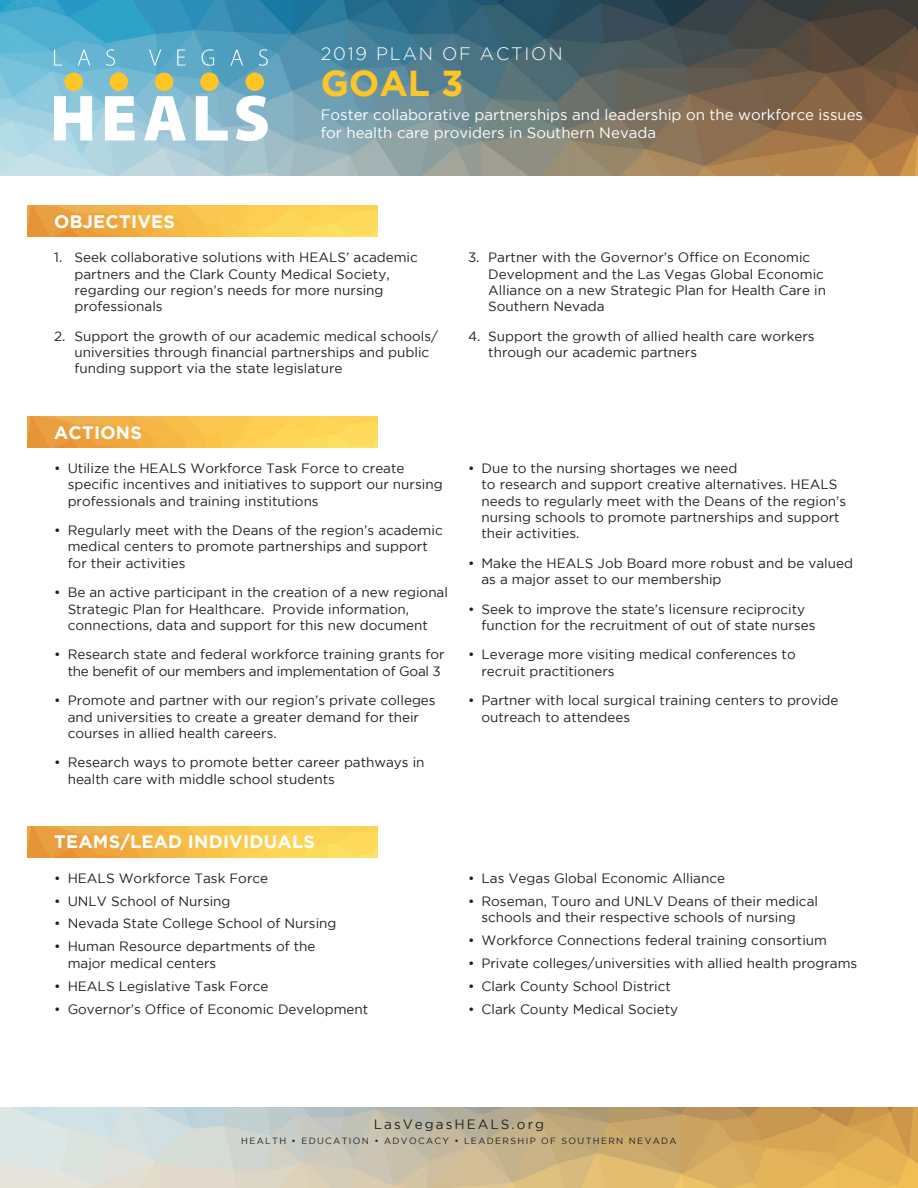
<style>
.page{position:relative;width:918px;height:1188px;background:#fff}
.page>*{position:absolute;margin:0;border:0;box-sizing:border-box;transform-origin:0 0}
.t1{font:700 36px "Gotham";color:#fec527}
.t2{font:700 18px "Gotham";letter-spacing:.015em;color:#fff}
.t3{font:300 18px "Gotham";letter-spacing:.1em;color:#fff}
.t4{font:15px/18px "Gotham";color:#fff}
.t5{font:13.5px/16.2px "Gotham";color:#231f20}
.t6{font:13.5px "Gotham";letter-spacing:.15em;color:#231f20}
.t7{font:9px "Gotham";letter-spacing:.15em;color:#231f20}
</style>
<div class="page">
<img style="left:0;top:0;width:918px;height:176px">
<img style="left:0;top:1107px;width:918px;height:81px">
<svg style="left:54px;top:49px;width:214px;height:92px"></svg>
<img style="left:27px;top:205px;width:351px;height:32px">
<img style="left:27px;top:417px;width:351px;height:31px">
<img style="left:27px;top:826px;width:351px;height:31px">
<h2 class="t2" style="left:54px;top:211px;width:122px">OBJECTIVES</h2>
<h2 class="t3" style="left:321px;top:43px;width:243px">2019 PLAN OF ACTION</h2>
<h1 class="t1" style="left:321px;top:62px;width:144px">GOAL 3</h1>
<p class="t4" style="left:321px;top:106px;width:544px">Foster collaborative partnerships and leadership on the workforce issues for health care providers in Southern Nevada</p>
<p class="t5" style="left:74px;top:249px;width:345px;text-indent:-20px">1. Seek collaborative solutions with HEALS’ academic partners and the Clark County Medical Society, regarding our region’s needs for more nursing professionals</p>
<p class="t5" style="left:74px;top:328px;width:365px;text-indent:-20px">2. Support the growth of our academic medical schools/ universities through financial partnerships and public funding support via the state legislature</p>
<h2 class="t2" style="left:54px;top:422px;width:89px">ACTIONS</h2>
<p class="t5" style="left:68px;top:460px;width:376px;text-indent:-14px">• Utilize the HEALS Workforce Task Force to create specific incentives and initiatives to support our nursing professionals and training institutions</p>
<p class="t5" style="left:68px;top:522px;width:377px;text-indent:-14px">• Regularly meet with the Deans of the region’s academic medical centers to promote partnerships and support for their activities</p>
<p class="t5" style="left:68px;top:584px;width:382px;text-indent:-14px">• Be an active participant in the creation of a new regional<br>Strategic Plan for Healthcare. Provide information, connections, data and support for this new document</p>
<p class="t5" style="left:54px;top:646px;width:392px;text-align:right">• Research state and federal workforce training grants for the benefit of our members and implementation of Goal 3</p>
<p class="t5" style="left:68px;top:692px;width:369px;text-indent:-14px">• Promote and partner with our region’s private colleges and universities to create a greater demand for their courses in allied health careers.</p>
<p class="t5" style="left:68px;top:754px;width:358px;text-indent:-14px">• Research ways to promote better career pathways in health care with middle school students</p>
<h2 class="t2" style="left:54px;top:832px;width:262px">TEAMS/LEAD INDIVIDUALS</h2>
<p class="t5" style="left:54px;top:869px;width:215px">• HEALS Workforce Task Force</p>
<p class="t5" style="left:54px;top:892px;width:178px">• UNLV School of Nursing</p>
<p class="t5" style="left:54px;top:915px;width:284px">• Nevada State College School of Nursing</p>
<p class="t5" style="left:68px;top:938px;width:249px;text-indent:-14px">• Human Resource departments of the major medical centers</p>
<p class="t5" style="left:54px;top:977px;width:216px">• HEALS Legislative Task Force</p>
<p class="t5" style="left:54px;top:1000px;width:316px">• Governor’s Office of Economic Development</p>
<p class="t5" style="left:488px;top:249px;width:339px;text-indent:-20px">3. Partner with the Governor’s Office on Economic Development and the Las Vegas Global Economic Alliance on a new Strategic Plan for Health Care in Southern Nevada</p>
<p class="t5" style="left:488px;top:328px;width:328px;text-indent:-20px">4. Support the growth of allied health care workers through our academic partners</p>
<p class="t5" style="left:482px;top:460px;width:366px;text-indent:-14px">• Due to the nursing shortages we need<br>to research and support creative alternatives. HEALS needs to regularly meet with the Deans of the region’s nursing schools to promote partnerships and support their activities.</p>
<p class="t5" style="left:482px;top:555px;width:373px;text-indent:-14px">• Make the HEALS Job Board more robust and be valued as a major asset to our membership</p>
<p class="t5" style="left:482px;top:600px;width:336px;text-indent:-14px">• Seek to improve the state’s licensure reciprocity function for the recruitment of out of state nurses</p>
<p class="t5" style="left:482px;top:646px;width:316px;text-indent:-14px">• Leverage more visiting medical conferences to recruit practitioners</p>
<p class="t5" style="left:482px;top:692px;width:359px;text-indent:-14px">• Partner with local surgical training centers to provide outreach to attendees</p>
<p class="t5" style="left:468px;top:869px;width:259px">• Las Vegas Global Economic Alliance</p>
<p class="t5" style="left:482px;top:892px;width:338px;text-indent:-14px">• Roseman, Touro and UNLV Deans of their medical schools and their respective schools of nursing</p>
<p class="t5" style="left:468px;top:932px;width:361px">• Workforce Connections federal training consortium</p>
<p class="t5" style="left:468px;top:955px;width:391px">• Private colleges/universities with allied health programs</p>
<p class="t5" style="left:468px;top:977px;width:204px">• Clark County School District</p>
<p class="t5" style="left:468px;top:1000px;width:212px">• Clark County Medical Society</p>
<p class="t6" style="left:374px;top:1117px;width:172px">LasVegasHEALS.org</p>
<p class="t7" style="left:241px;top:1136px;width:437px">HEALTH • EDUCATION • ADVOCACY • LEADERSHIP OF SOUTHERN NEVADA</p>
</div>
